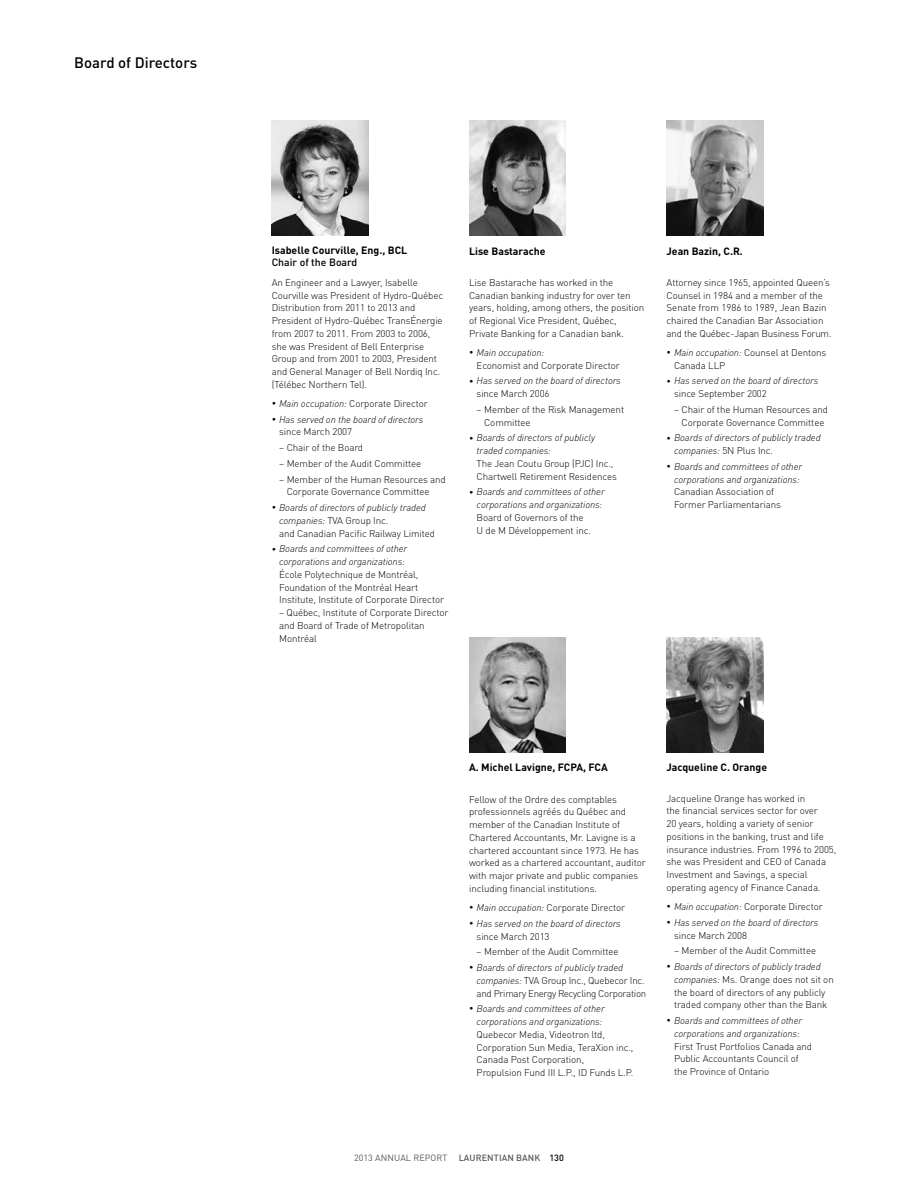
<style>
.page{position:relative;width:918px;height:1188px;background:#fff}
.page>*{position:absolute;margin:0;border:0;box-sizing:border-box;transform-origin:0 0}
.t1{font:500 15px "DINOT";color:#000}
.t2{font:700 10.5px "DINOT";color:#000}
.t3{font:500 10.5px "DINOT";color:#000}
.t4{font:300 9.75px/12.8px "DINOT";letter-spacing:-.01em;color:#000}
.t5{font:italic 300 9.75px/12.8px "DINOT";letter-spacing:-.01em;color:#000}
.t6{font:300 9.75px/12.8px "DINOT";letter-spacing:-.03em;color:#000}
.t7{font:500 9px "DINOT";letter-spacing:.01em;color:#58595b}
.t8{font:9px "DINOT";letter-spacing:.01em;color:#58595b}
.s1{font-size:8.25px}
.s2{font-style:italic}
.s3{font-style:normal;font-size:8.25px}
.s4{font-style:normal}
.s5{color:#000}
</style>
<div class="page">
<img style="left:469px;top:120px;width:97px;height:116px">
<img style="left:272px;top:120px;width:96px;height:116px">
<img style="left:667px;top:120px;width:96px;height:116px">
<img style="left:667px;top:637px;width:96px;height:116px">
<img style="left:469px;top:637px;width:97px;height:116px">
<h1 class="t1" style="left:74px;top:52px;width:125px">Board of Directors</h1>
<p class="t2" style="left:272px;top:243px;width:136px">Isabelle Courville, Eng., BCL</p>
<p class="t3" style="left:272px;top:256px;width:87px">Chair of the Board</p>
<p class="t4" style="left:272px;top:276px;width:173px">An Engineer and a Lawyer, Isabelle Courville was President of Hydro-Québec Distribution from 2011 to 2013 and President of Hydro-Québec TransÉnergie from 2007 to 2011. From 2003 to 2006, she was President of Bell Enterprise Group and from 2001 to 2003, President and General Manager of Bell Nordiq Inc. (Télébec N orthern Tel).</p>
<p class="t4" style="left:272px;top:397px;width:158px"><span class="s1">•</span> <span class="s2">Main occupation:</span> Corporate Director</p>
<p class="t5" style="left:279px;top:413px;width:146px;text-indent:-8px"><span class="s3">•</span> Has served on the board of directors <span class="s4">since March 2007</span></p>
<p class="t4" style="left:279px;top:441px;width:86px">– Chair of the Board</p>
<p class="t4" style="left:279px;top:457px;width:144px">– Member of the Audit Committee</p>
<p class="t4" style="left:287px;top:473px;width:161px;text-indent:-7px">– Member of the Human Resources and<br>Corporate Governance Committee</p>
<p class="t4" style="left:279px;top:501px;width:157px;text-indent:-8px"><span class="s1">•</span> <span class="s2">Boards of directors of publicly traded companies:</span> TVA Group Inc.<br>and Canadian Pacific Railway Limited</p>
<p class="t5" style="left:272px;top:542px;width:137px;text-align:center"><span class="s3">•</span> Boards and committees of other corporations and organizations:</p>
<p class="t4" style="left:279px;top:568px;width:166px">École Polytechnique de Montréal,<br>Foundation of the Montréal Heart<br>Institute, Institute of Corporate Director</p>
<p class="t4" style="left:279px;top:606px;width:171px">– Québec, Institute of Corporate Director and Board of Trade of Metropolitan<br>Montréal</p>
<p class="t2" style="left:469px;top:244px;width:78px">Lise Bastarache</p>
<p class="t2" style="left:667px;top:244px;width:78px">Jean Bazin, C.R.</p>
<p class="t4" style="left:469px;top:276px;width:177px">Lise Bastarache has worked in the Canadian banking industry for over ten years, holding, among others, the position of Regional Vice President, Québec, Private Banking for a Canadian bank.</p>
<p class="t4" style="left:477px;top:346px;width:145px;text-indent:-8px"><span class="s1">•</span> <span class="s2">Main occupation:<br></span>Economist and Corporate Director</p>
<p class="t5" style="left:477px;top:374px;width:146px;text-indent:-8px"><span class="s3">•</span> Has served on the board of directors <span class="s4">since March 2006</span></p>
<p class="t4" style="left:484px;top:403px;width:142px;text-indent:-7px">– Member of the Risk Management<br>Committee</p>
<p class="t5" style="left:477px;top:431px;width:120px;text-indent:-8px"><span class="s3">•</span> Boards of directors of publicly traded companies:</p>
<p class="t4" style="left:477px;top:457px;width:142px">The Jean Coutu Group (PJC) Inc.,<br>Chartwell Retirement Residences</p>
<p class="t5" style="left:469px;top:485px;width:137px;text-align:center"><span class="s3">•</span> Boards and committees of other corporations and organizations:</p>
<p class="t4" style="left:477px;top:511px;width:116px">Board of Governors of the<br>U de M Développement inc.</p>
<p class="t4" style="left:667px;top:276px;width:167px">Attorney since 1965, appointed Queen’s Counsel in 1984 and a member of the Senate from 1986 to 1989, Jean Bazin chaired the Canadian Bar Association and the Québec-Japan Business Forum.</p>
<p class="t4" style="left:674px;top:346px;width:154px;text-indent:-8px"><span class="s1">•</span> <span class="s2">Main occupation:</span> Counsel at Dentons<br>Canada LLP</p>
<p class="t5" style="left:674px;top:374px;width:146px;text-indent:-8px"><span class="s3">•</span> Has served on the board of directors <span class="s4">since September 2002</span></p>
<p class="t4" style="left:674px;top:403px;width:156px;text-align:center">– Chair of the Human Resources and<br>Corporate Governance Committee</p>
<p class="t5" style="left:674px;top:431px;width:148px;text-indent:-8px"><span class="s3">•</span> Boards of directors of publicly traded companies: <span class="s4">5N Plus Inc.</span></p>
<p class="t5" style="left:667px;top:460px;width:137px;text-align:center"><span class="s3">•</span> Boards and committees of other corporations and organizations:</p>
<p class="t4" style="left:674px;top:485px;width:108px">Canadian Association of<br>Former Parliamentarians</p>
<p class="t2" style="left:469px;top:761px;width:140px">A. M ichel Lavigne, FCPA, FCA</p>
<p class="t2" style="left:667px;top:761px;width:102px">Jacqueline C. Orange</p>
<p class="t4" style="left:469px;top:793px;width:178px">Fellow of the Ordre des comptables professionnels agréés du Québec and member of the Canadian Institute of Chartered Accountants, Mr. Lavigne is a chartered accountant since 1973. He has worked as a chartered accountant, auditor with major private and public companies including financial institutions.</p>
<p class="t4" style="left:469px;top:901px;width:158px"><span class="s1">•</span> <span class="s2">Main occupation:</span> Corporate Director</p>
<p class="t5" style="left:477px;top:917px;width:146px;text-indent:-8px"><span class="s3">•</span> Has served on the board of directors <span class="s4">since March 2013</span></p>
<p class="t4" style="left:477px;top:945px;width:144px">– Member of the Audit Committee</p>
<p class="t6" style="left:477px;top:961px;width:171px;text-indent:-8px"><span class="s1">•</span> <span class="s2">Boards of directors of publicly traded companies:</span> TVA Group Inc., Quebecor Inc. and Primary Energy Recycling Corporation</p>
<p class="t5" style="left:469px;top:1002px;width:137px;text-align:center"><span class="s3">•</span> Boards and committees of other corporations and organizations:</p>
<p class="t4" style="left:477px;top:1028px;width:158px">Quebecor Media, Videotron ltd, Corporation Sun Media, TeraXion inc., Canada Post Corporation,<br>Propulsion Fund III L.P., ID Funds L.P.</p>
<p class="t4" style="left:667px;top:792px;width:171px">Jacqueline Orange has worked in<br>the financial services sector for over<br>20 years, holding a variety of senior positions in the banking, trust and life insurance industries. From 1996 to 2005, she was President and CEO of Canada Investment and Savings, a special operating agency of Finance Canada.</p>
<p class="t4" style="left:667px;top:900px;width:158px"><span class="s1">•</span> <span class="s2">Main occupation:</span> Corporate Director</p>
<p class="t5" style="left:674px;top:916px;width:146px;text-indent:-8px"><span class="s3">•</span> Has served on the board of directors <span class="s4">since March 2008</span></p>
<p class="t4" style="left:674px;top:944px;width:144px">– Member of the Audit Committee</p>
<p class="t4" style="left:674px;top:960px;width:161px;text-indent:-8px"><span class="s1">•</span> <span class="s2">Boards of directors of publicly traded companies:</span> Ms. Orange does not sit on the board of directors of any publicly traded company other than the Bank</p>
<p class="t5" style="left:667px;top:1014px;width:137px;text-align:center"><span class="s3">•</span> Boards and committees of other corporations and organizations:</p>
<p class="t4" style="left:674px;top:1040px;width:140px">First Trust Portfolios Canada and<br>Public Accountants Council of the Province of Ontario</p>
<p class="t8" style="left:354px;top:1152px;width:95px">2013 ANNUAL REPORT</p>
<p class="t7" style="left:459px;top:1152px;width:107px">LAURENTIAN BANK <span class="s5">130</span></p>
</div>
